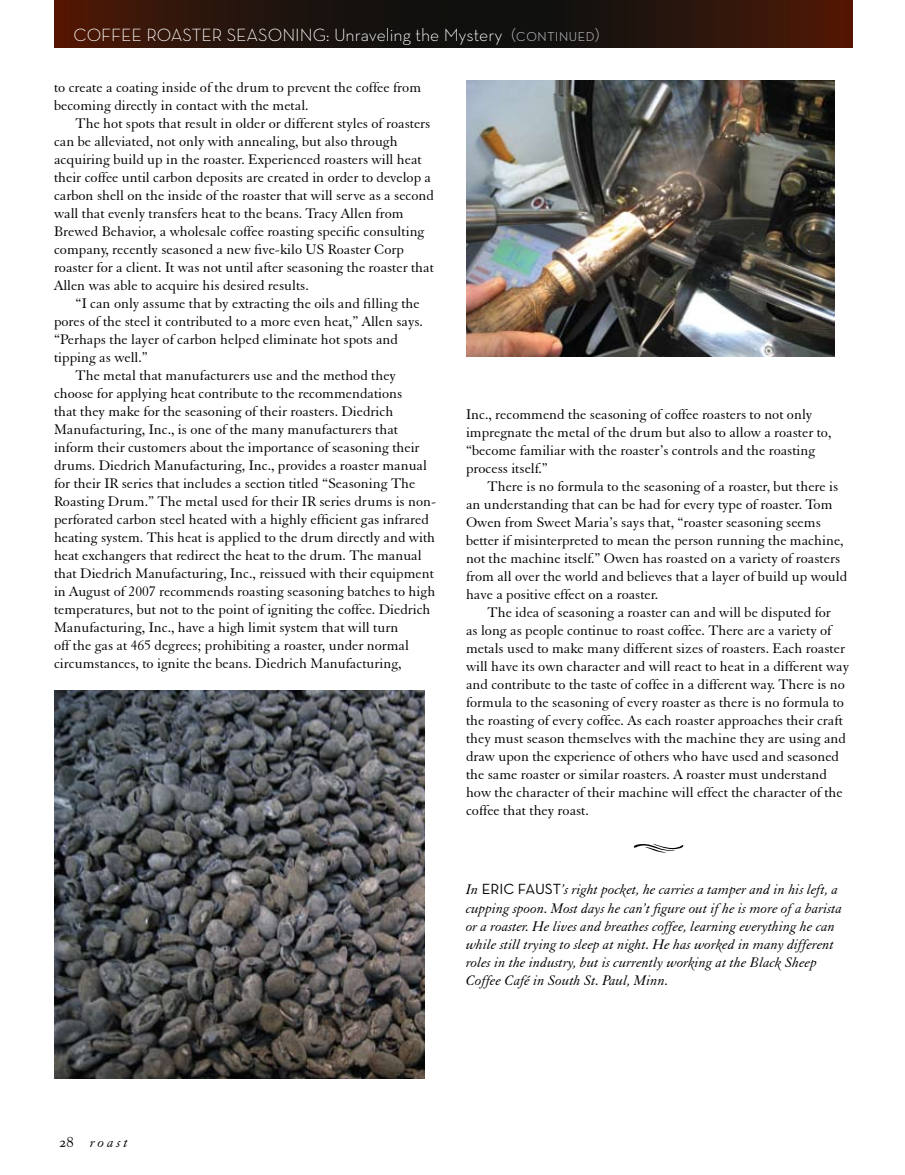
<style>
.page{position:relative;width:905px;height:1175px;background:#fff}
.page>*{position:absolute;margin:0;border:0;box-sizing:border-box;transform-origin:0 0}
.t1{font:300 18px "Neutra Text";color:#fff}
.t2{font:15px/18px "Elegant Garamond BT";color:#000}
.t3{font:italic 15px/18px "Elegant Garamond BT";color:#000}
.s1{font-family:"Neutra Text Light SC";font-weight:400;color:#b7babd}
.s2{font-family:"Neutra Text";font-style:normal}
.s3{font-family:"Goudy SC";font-style:normal}
</style>
<div class="page">
<svg style="left:633px;top:843px;width:50px;height:9px"></svg>
<img style="left:54px;top:691px;width:370px;height:387px">
<img style="left:466px;top:80px;width:368px;height:277px">
<svg style="left:54px;top:0;width:798px;height:48px;background:#27130b"></svg>
<p class="t1" style="left:74px;top:24px;width:527px">COFFEE ROASTER SEASONING: Unraveling the Mystery <span class="s1">(continued)</span></p>
<p class="t2" style="left:54px;top:77px;width:368px">to create a coating inside of the drum to prevent the coffee from becoming directly in contact with the metal.</p>
<p class="t2" style="left:54px;top:113px;width:381px;text-indent:22px">The hot spots that result in older or different styles of roasters can be alleviated, not only with annealing, but also through acquiring build up in the roaster. Experienced roasters will heat their coffee until carbon deposits are created in order to develop a carbon shell on the inside of the roaster that will serve as a second wall that evenly transfers heat to the beans. Tracy Allen from Brewed Behavior, a wholesale coffee roasting specific consulting company, recently seasoned a new five-kilo US Roaster Corp roaster for a client. It was not until after seasoning the roaster that Allen was able to acquire his desired results.</p>
<p class="t2" style="left:76px;top:293px;width:345px">“I can only assume that by extracting the oils and filling the</p>
<p class="t2" style="left:54px;top:311px;width:370px">pores of the steel it contributed to a more even heat,” Allen says.</p>
<p class="t2" style="left:54px;top:329px;width:345px">“Perhaps the layer of carbon helped eliminate hot spots and</p>
<p class="t2" style="left:54px;top:347px;width:95px">tipping as well.”</p>
<p class="t2" style="left:76px;top:365px;width:322px">The metal that manufacturers use and the method they</p>
<p class="t2" style="left:54px;top:383px;width:350px">choose for applying heat contribute to the recommendations</p>
<p class="t2" style="left:54px;top:401px;width:341px">that they make for the seasoning of their roasters. Diedrich</p>
<p class="t2" style="left:54px;top:419px;width:345px">Manufacturing, Inc., is one of the many manufacturers that</p>
<p class="t2" style="left:54px;top:437px;width:367px">inform their customers about the importance of seasoning their</p>
<p class="t2" style="left:54px;top:455px;width:374px">drums. Diedrich Manufacturing, Inc., provides a roaster manual</p>
<p class="t2" style="left:54px;top:473px;width:363px">for their IR series that includes a section titled “Seasoning The</p>
<p class="t2" style="left:54px;top:491px;width:384px">Roasting Drum.” The metal used for their IR series drums is non-</p>
<p class="t2" style="left:54px;top:509px;width:376px">perforated carbon steel heated with a highly efficient gas infrared</p>
<p class="t2" style="left:54px;top:527px;width:382px">heating system. This heat is applied to the drum directly and with</p>
<p class="t2" style="left:54px;top:545px;width:369px">heat exchangers that redirect the heat to the drum. The manual</p>
<p class="t2" style="left:54px;top:563px;width:381px">that Diedrich Manufacturing, Inc., reissued with their equipment</p>
<p class="t2" style="left:54px;top:581px;width:383px">in August of 2007 recommends roasting seasoning batches to high</p>
<p class="t2" style="left:54px;top:599px;width:378px">temperatures, but not to the point of igniting the coffee. Diedrich</p>
<p class="t2" style="left:54px;top:617px;width:346px">Manufacturing, Inc., have a high limit system that will turn</p>
<p class="t2" style="left:54px;top:635px;width:356px">off the gas at 465 degrees; prohibiting a roaster, under normal</p>
<p class="t2" style="left:54px;top:653px;width:349px">circumstances, to ignite the beans. Diedrich Manufacturing,</p>
<p class="t2" style="left:466px;top:405px;width:367px">Inc., recommend the seasoning of coffee roasters to not only impregnate the metal of the drum but also to allow a roaster to, “become familiar with the roaster’s controls and the roasting process itself.”</p>
<p class="t2" style="left:466px;top:477px;width:383px;text-indent:22px">There is no formula to the seasoning of a roaster, but there is an understanding that can be had for every type of roaster. Tom Owen from Sweet Maria’s says that, “roaster seasoning seems better if misinterpreted to mean the person running the machine, not the machine itself.” Owen has roasted on a variety of roasters from all over the world and believes that a layer of build up would have a positive effect on a roaster.</p>
<p class="t2" style="left:466px;top:603px;width:384px;text-indent:22px">The idea of seasoning a roaster can and will be disputed for<br>as long as people continue to roast coffee. There are a variety of metals used to make many different sizes of roasters. Each roaster will have its own character and will react to heat in a different way and contribute to the taste of coffee in a different way. There is no formula to the seasoning of every roaster as there is no formula to the roasting of every coffee. As each roaster approaches their craft they must season themselves with the machine they are using and draw upon the experience of others who have used and seasoned the same roaster or similar roasters. A roaster must understand how the character of their machine will effect the character of the coffee that they roast.</p>
<p class="t3" style="left:466px;top:880px;width:377px">In <span class="s2">ERIC FAUST</span>’s right pocket, he carries a tamper and in his left, a cupping spoon. Most days he can’t figure out if he is more of a barista or a roaster. He lives and breathes coffee, learning everything he can while still trying to sleep at night. He has worked in many different roles in the industry, but is currently working at the Black Sheep Coffee Café in South St. Paul, Minn.</p>
<p class="t3" style="left:59px;top:1133px;width:71px"><span class="s3">28</span> roast</p>
</div>
